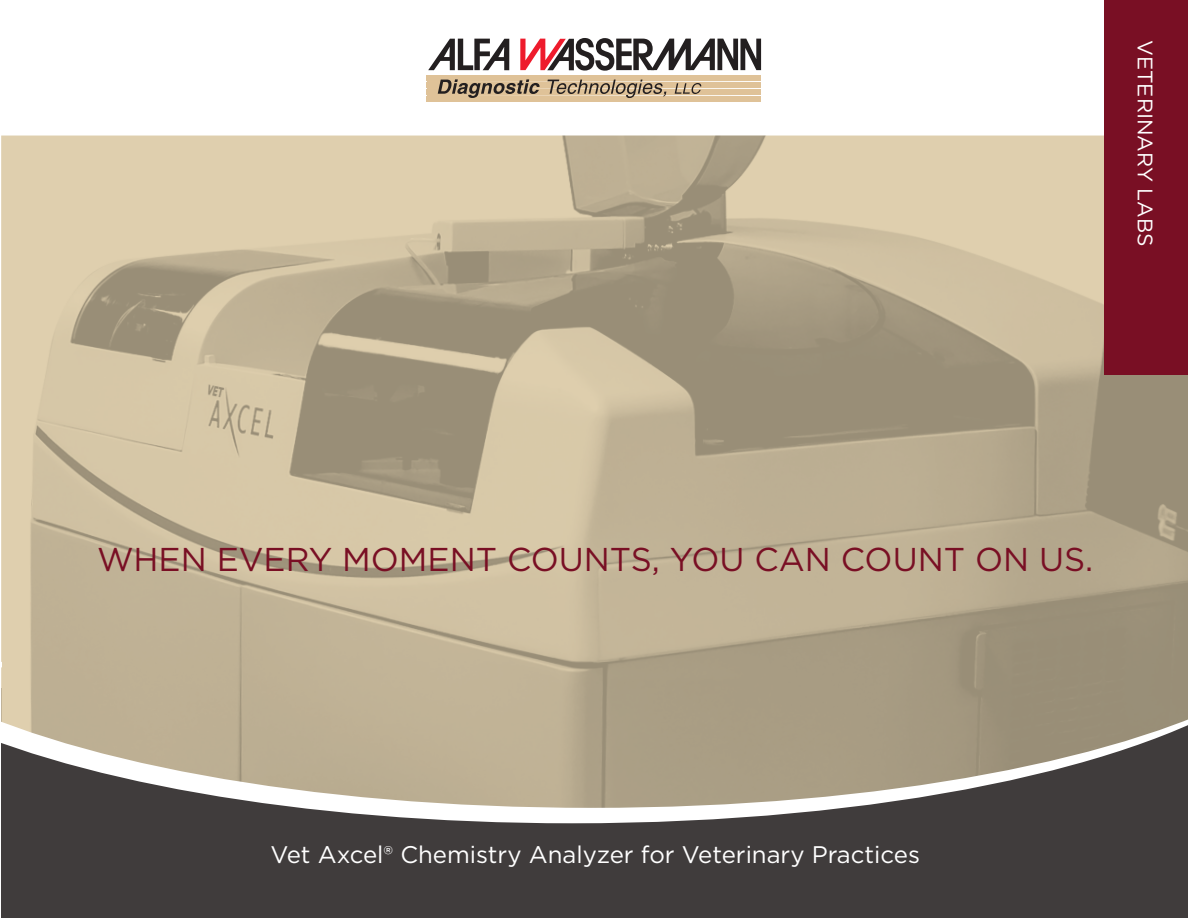
<style>
.page{position:relative;width:1188px;height:918px;background:#fff}
.page>*{position:absolute;margin:0;border:0;box-sizing:border-box;transform-origin:0 0}
.t1{font:33px "Gotham";color:#790f24}
.t2{font:24px "Gotham";color:#fff}
.t3{font:21px "Gotham";color:#fff}
</style>
<div class="page">
<div style="left:1px;top:688px;width:1187px;height:230px;background:#403c3c"></div>
<img style="left:1px;top:136px;width:1187px;height:574px">
<svg style="left:1px;top:710px;width:1187px;height:113px"></svg>
<div style="left:1104px;top:0;width:84px;height:374px;background:#790f24"></div>
<svg style="left:428px;top:39px;width:81px;height:31px"></svg>
<svg style="left:520px;top:38px;width:241px;height:33px"></svg>
<div style="left:427px;top:76px;width:334px;height:5px;background:#dfc298"></div>
<div style="left:427px;top:96px;width:334px;height:6px;background:#dfc298"></div>
<svg style="left:427px;top:79px;width:334px;height:19px"></svg>
<p class="t3" style="left:1159px;top:40px;width:208px;rotate:90deg">VETERINARY LABS</p>
<p class="t1" style="left:97px;top:539px;width:998px">WHEN EVERY MOMENT COUNTS, YOU CAN COUNT ON US.</p>
<p class="t2" style="left:270px;top:839px;width:651px">Vet Axcel® Chemistry Analyzer for Veterinary Practices</p>
</div>
